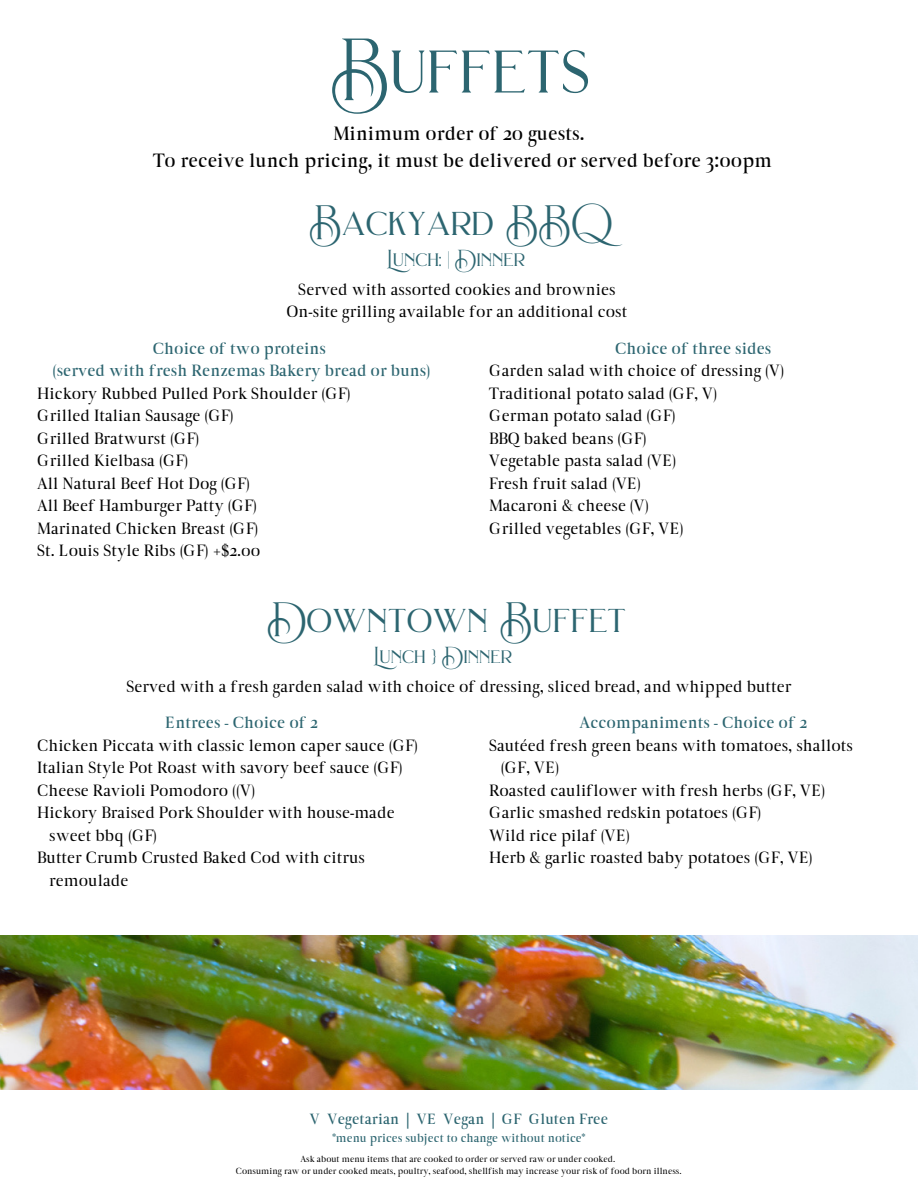
<style>
.page{position:relative;width:918px;height:1188px;background:#fff}
.page>*{position:absolute;margin:0;border:0;box-sizing:border-box;transform-origin:0 0}
.t1{font:60px "Brilon";color:#2c6570}
.t2{font:33px "Brilon";color:#2c6570}
.t3{font:600 19.5px "Carra";color:#000}
.t4{font:18px "Brilon";color:#2c6570}
.t5{font:16.5px "Carra";color:#000}
.t6{font:600 16.5px "Carra";color:#2c6570}
.t7{font:600 15px "Carra";color:#2c6570}
.t8{font:600 12px "Carra";color:#2c6570}
.t9{font:9px "Carra";color:#000}
</style>
<div class="page">
<img style="left:0;top:936px;width:918px;height:154px">
<p class="t1" style="left:330px;top:24px;width:262px">Buffets</p>
<p class="t3" style="left:333px;top:122px;width:253px">Minimum order of 20 guests.</p>
<p class="t3" style="left:153px;top:149px;width:620px">To receive lunch pricing, it must be delivered or served before 3:00pm</p>
<p class="t2" style="left:309px;top:197px;width:306px">Backyard BBQ</p>
<p class="t4" style="left:387px;top:245px;width:140px">Lunch: | Dinner</p>
<p class="t5" style="left:298px;top:280px;width:319px">Served with assorted cookies and brownies</p>
<p class="t5" style="left:287px;top:302px;width:342px">On-site grilling available for an additional cost</p>
<p class="t6" style="left:153px;top:339px;width:175px">Choice of two proteins</p>
<p class="t6" style="left:53px;top:361px;width:379px">(served with fresh Renzemas Bakery bread or buns)</p>
<p class="t5" style="left:37px;top:384px;width:315px">Hickory Rubbed Pulled Pork Shoulder (GF)</p>
<p class="t5" style="left:37px;top:406px;width:198px">Grilled Italian Sausage (GF)</p>
<p class="t5" style="left:37px;top:429px;width:164px">Grilled Bratwurst (GF)</p>
<p class="t5" style="left:37px;top:451px;width:153px">Grilled Kielbasa (GF)</p>
<p class="t5" style="left:37px;top:474px;width:214px">All Natural Beef Hot Dog (GF)</p>
<p class="t5" style="left:37px;top:496px;width:221px">All Beef Hamburger Patty (GF)</p>
<p class="t5" style="left:37px;top:519px;width:223px">Marinated Chicken Breast (GF)</p>
<p class="t5" style="left:37px;top:541px;width:225px">St. Louis Style Ribs (GF) +$2.00</p>
<p class="t6" style="left:615px;top:339px;width:158px">Choice of three sides</p>
<p class="t5" style="left:489px;top:361px;width:297px">Garden salad with choice of dressing (V)</p>
<p class="t5" style="left:489px;top:384px;width:230px">Traditional potato salad (GF, V)</p>
<p class="t5" style="left:489px;top:406px;width:188px">German potato salad (GF)</p>
<p class="t5" style="left:489px;top:429px;width:159px">BBQ baked beans (GF)</p>
<p class="t5" style="left:489px;top:451px;width:189px">Vegetable pasta salad (VE)</p>
<p class="t5" style="left:489px;top:474px;width:154px">Fresh fruit salad (VE)</p>
<p class="t5" style="left:489px;top:496px;width:162px">Macaroni &amp; cheese (V)</p>
<p class="t5" style="left:489px;top:519px;width:196px">Grilled vegetables (GF, VE)</p>
<p class="t2" style="left:269px;top:594px;width:358px">Downtown Buffet</p>
<p class="t4" style="left:373px;top:642px;width:140px">Lunch } Dinner</p>
<p class="t5" style="left:126px;top:677px;width:667px">Served with a fresh garden salad with choice of dressing, sliced bread, and whipped butter</p>
<p class="t6" style="left:165px;top:713px;width:154px">Entrees - Choice of 2</p>
<p class="t5" style="left:37px;top:735px;width:382px">Chicken Piccata with classic lemon caper sauce (GF)</p>
<p class="t5" style="left:37px;top:758px;width:367px">Italian Style Pot Roast with savory beef sauce (GF)</p>
<p class="t5" style="left:37px;top:780px;width:220px">Cheese Ravioli Pomodoro ((V)</p>
<p class="t5" style="left:37px;top:803px;width:359px">Hickory Braised Pork Shoulder with house-made</p>
<p class="t5" style="left:49px;top:825px;width:110px">sweet bbq (GF)</p>
<p class="t5" style="left:37px;top:848px;width:329px">Butter Crumb Crusted Baked Cod with citrus</p>
<p class="t5" style="left:49px;top:870px;width:81px">remoulade</p>
<p class="t6" style="left:580px;top:713px;width:229px">Accompaniments - Choice of 2</p>
<p class="t5" style="left:489px;top:735px;width:365px">Sautéed fresh green beans with tomatoes, shallots</p>
<p class="t5" style="left:501px;top:758px;width:60px">(GF, VE)</p>
<p class="t5" style="left:489px;top:780px;width:338px">Roasted cauliflower with fresh herbs (GF, VE)</p>
<p class="t5" style="left:489px;top:803px;width:274px">Garlic smashed redskin potatoes (GF)</p>
<p class="t5" style="left:489px;top:825px;width:142px">Wild rice pilaf (VE)</p>
<p class="t5" style="left:489px;top:848px;width:325px">Herb &amp; garlic roasted baby potatoes (GF, VE)</p>
<p class="t7" style="left:310px;top:1111px;width:300px">V Vegetarian | VE Vegan | GF Gluten Free</p>
<p class="t8" style="left:332px;top:1131px;width:254px">*menu prices subject to change without notice*</p>
<p class="t9" style="left:300px;top:1153px;width:316px">Ask about menu items that are cooked to order or served raw or under cooked.</p>
<p class="t9" style="left:236px;top:1165px;width:447px">Consuming raw or under cooked meats, poultry, seafood, shellfish may increase your risk of food born illness.</p>
</div>
